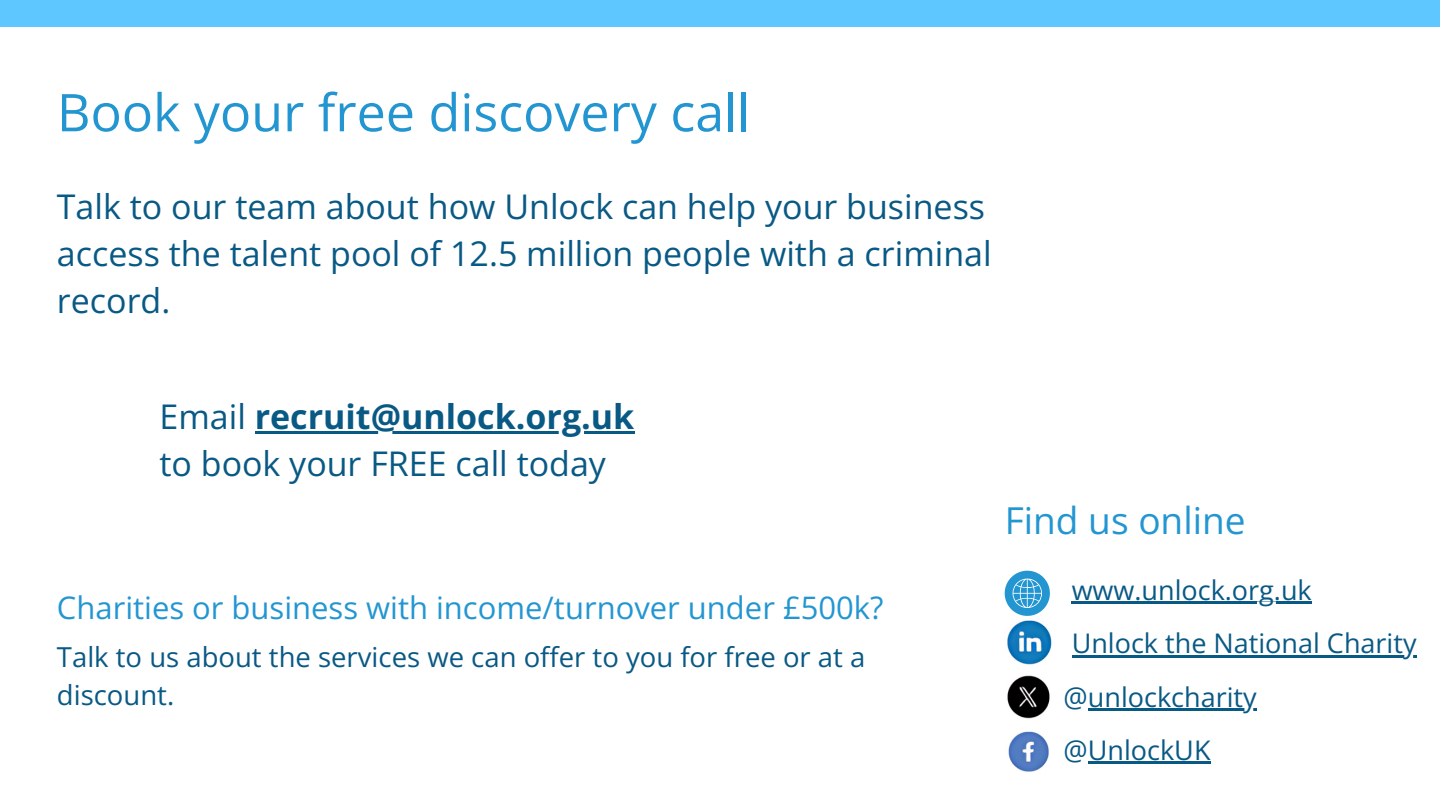
<style>
.page{position:relative;width:1440px;height:810px;background:#fff}
.page>*{position:absolute;margin:0;border:0;box-sizing:border-box;transform-origin:0 0}
.t1{font:52px "Open Sans";color:#2396d2}
.t2{font:37.1px "Open Sans";color:#2396d2}
.t3{font:34px/47.2px "Open Sans";color:#095985}
.t4{font:700 34px "Open Sans";color:#095985}
.t5{font:31px "Open Sans";color:#2396d2}
.t6{font:27.5px/38.2px "Open Sans";color:#095985}
.t7{font:27px "Open Sans";color:#095985}
.s1{font-weight:400}
</style>
<div class="page">
<div style="left:0;top:0;width:1440px;height:26px;background:#5ec7ff"></div>
<hr style="left:255px;top:431px;width:379px;height:3px;background:#095985">
<img style="left:1008px;top:731px;width:41px;height:41px">
<img style="left:1007px;top:620px;width:45px;height:45px">
<img style="left:1007px;top:675px;width:43px;height:44px">
<svg style="left:1005px;top:571px;width:45px;height:45px"></svg>
<hr style="left:1072px;top:602px;width:240px;height:2px;background:#095985">
<hr style="left:1088px;top:708px;width:169px;height:2px;background:#095985">
<hr style="left:1088px;top:761px;width:123px;height:3px;background:#095985">
<hr style="left:1072px;top:655px;width:345px;height:2px;background:#095985">
<h1 class="t1" style="left:57px;top:76px;width:695px">Book your free discovery call</h1>
<h2 class="t3" style="left:57px;top:182px;width:936px">Talk to our team about how Unlock can help your business access the talent pool of 12.5 million people with a criminal record.</h2>
<h4 class="t4" style="left:160px;top:393px;width:476px"><span class="s1">Email</span> recruit@unlock.org.uk</h4>
<h2 class="t3" style="left:160px;top:440px;width:448px">to book your FREE call today</h2>
<h3 class="t5" style="left:57px;top:586px;width:828px">Charities or business with income/turnover under £500k?</h3>
<p class="t6" style="left:57px;top:637px;width:810px">Talk to us about the services we can offer to you for free or at a discount.</p>
<p class="t2" style="left:1005px;top:495px;width:242px">Find us online</p>
<p class="t7" style="left:1072px;top:572px;width:242px">www.unlock.org.uk</p>
<p class="t7" style="left:1072px;top:625px;width:346px">Unlock the National Charity</p>
<p class="t7" style="left:1064px;top:678px;width:195px">@unlockcharity</p>
<p class="t7" style="left:1064px;top:731px;width:148px">@UnlockUK</p>
</div>
